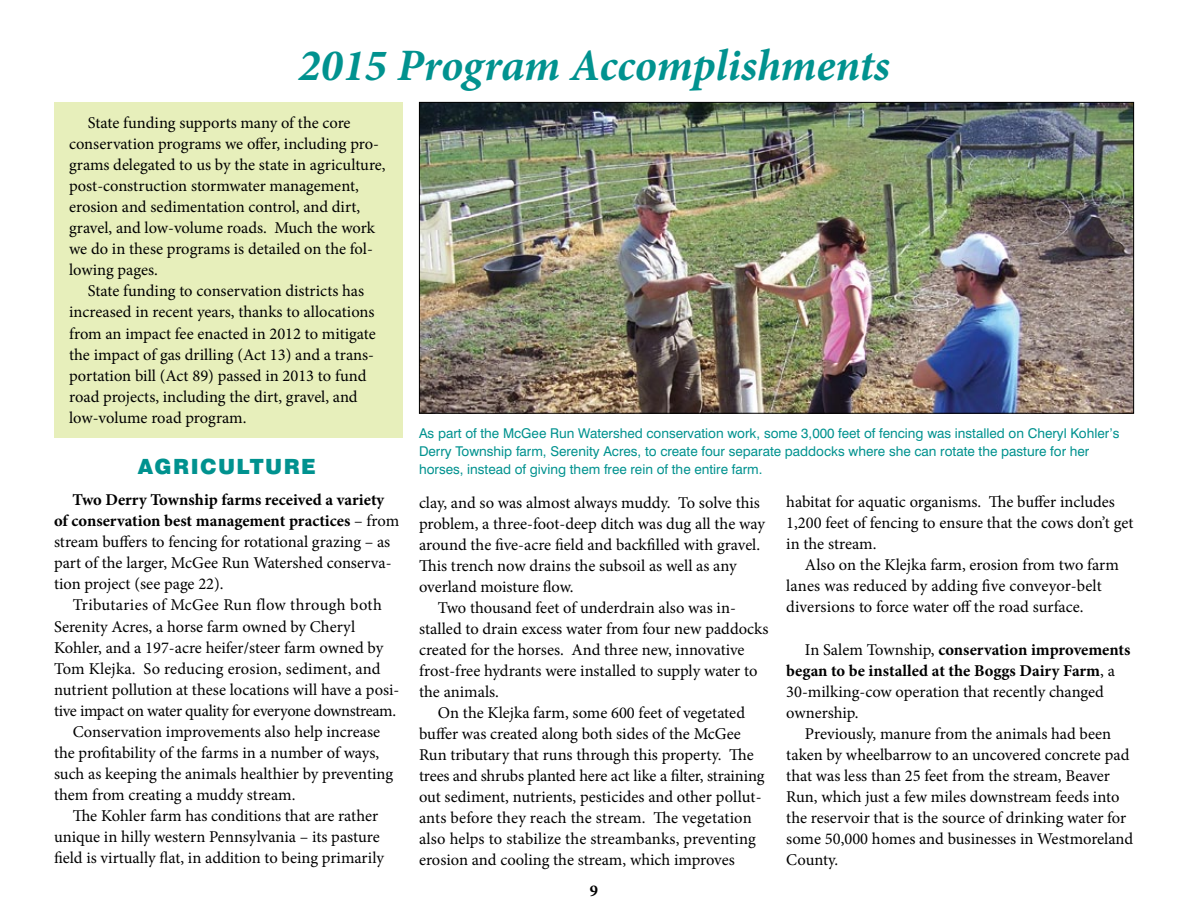
<style>
.page{position:relative;width:1188px;height:918px;background:#fff}
.page>*{position:absolute;margin:0;border:0;box-sizing:border-box;transform-origin:0 0}
.t1{font:italic 700 45px "Minion Pro";letter-spacing:-.005em;color:#00928f}
.t2{font:900 21px "Swiss 721 BT";letter-spacing:.07em;color:#00928f}
.t3{font:16.5px/21px "Minion Pro";color:#000}
.t4{font:16.5px "Minion Pro";letter-spacing:-.025em;color:#000}
.t5{font:16.5px "Minion Pro";letter-spacing:.02em;color:#000}
.t6{font:700 16.5px "Minion Pro";color:#000}
.t7{font:13.5px/18px "Swiss 721 BT";color:#00928f}
.s1{font-weight:700}
</style>
<div class="page">
<div style="left:54px;top:102px;width:349px;height:335px;background:#e7efbb"></div>
<img style="left:421px;top:104px;width:711px;height:308px">
<h1 class="t1" style="left:298px;top:34px;width:593px">2015 Program Accomplishments</h1>
<p class="t3" style="left:69px;top:113px;width:318px;text-indent:19px">State funding supports many of the core conservation programs we offer, including pro&shy;grams delegated to us by the state in agriculture, post-construction stormwater management, erosion and sedimentation control, and dirt, gravel, and low-volume roads. Much the work we do in these programs is detailed on the fol&shy;lowing pages.</p>
<p class="t3" style="left:69px;top:281px;width:308px;text-indent:19px">State funding to conservation districts has increased in recent years, thanks to allocations from an impact fee enacted in 2012 to mitigate the impact of gas drilling (Act 13) and a trans&shy;portation bill (Act 89) passed in 2013 to fund road projects, including the dirt, gravel, and low-volume road program.</p>
<p class="t2" style="left:138px;top:454px;width:180px">AGRICULTURE</p>
<p class="t3" style="left:54px;top:490px;width:347px;text-indent:19px"><span class="s1">Two Derry Township farms received a variety of conservation best management practices</span> – from stream buffers to fencing for rotational grazing – as part of the larger, McGee Run Watershed conserva&shy;tion project (see page 22).</p>
<p class="t5" style="left:73px;top:594px;width:311px">Tributaries of McGee Run flow through both</p>
<p class="t3" style="left:54px;top:616px;width:303px">Serenity Acres, a horse farm owned by Cheryl</p>
<p class="t3" style="left:54px;top:637px;width:331px">Kohler, and a 197-acre heifer/steer farm owned by</p>
<p class="t3" style="left:54px;top:658px;width:328px">Tom Klejka. So reducing erosion, sediment, and</p>
<p class="t3" style="left:54px;top:679px;width:347px">nutrient pollution at these locations will have a posi-</p>
<p class="t4" style="left:54px;top:699px;width:344px">tive impact on water quality for everyone downstream.</p>
<p class="t3" style="left:73px;top:721px;width:309px">Conservation improvements also help increase</p>
<p class="t3" style="left:54px;top:742px;width:327px">the profitability of the farms in a number of ways,</p>
<p class="t3" style="left:54px;top:763px;width:341px">such as keeping the animals healthier by preventing</p>
<p class="t3" style="left:54px;top:784px;width:243px">them from creating a muddy stream.</p>
<p class="t3" style="left:73px;top:805px;width:307px">The Kohler farm has conditions that are rather</p>
<p class="t3" style="left:54px;top:826px;width:327px">unique in hilly western Pennsylvania – its pasture</p>
<p class="t3" style="left:54px;top:847px;width:331px">field is virtually flat, in addition to being primarily</p>
<p class="t7" style="left:419px;top:424px;width:702px">As part of the McGee Run Watershed conservation work, some 3,000 feet of fencing was installed on Cheryl Kohler’s<br>Derry Township farm, Serenity Acres, to create four separate paddocks where she can rotate the pasture for her horses, instead of giving them free rein of the entire farm.</p>
<p class="t3" style="left:419px;top:492px;width:343px">clay, and so was almost always muddy. To solve this</p>
<p class="t3" style="left:419px;top:513px;width:347px">problem, a three-foot-deep ditch was dug all the way</p>
<p class="t3" style="left:419px;top:534px;width:343px">around the five-acre field and backfilled with gravel.</p>
<p class="t3" style="left:419px;top:555px;width:319px">This trench now drains the subsoil as well as any</p>
<p class="t3" style="left:419px;top:576px;width:156px">overland moisture flow.</p>
<p class="t3" style="left:438px;top:597px;width:300px">Two thousand feet of underdrain also was in-</p>
<p class="t3" style="left:419px;top:618px;width:351px">stalled to drain excess water from four new paddocks</p>
<p class="t3" style="left:419px;top:639px;width:327px">created for the horses. And three new, innovative</p>
<p class="t3" style="left:419px;top:660px;width:340px">frost-free hydrants were installed to supply water to</p>
<p class="t3" style="left:419px;top:681px;width:81px">the animals.</p>
<p class="t3" style="left:438px;top:702px;width:309px">On the Klejka farm, some 600 feet of vegetated</p>
<p class="t3" style="left:419px;top:723px;width:323px">buffer was created along both sides of the McGee</p>
<p class="t3" style="left:419px;top:744px;width:336px">Run tributary that runs through this property. The</p>
<p class="t3" style="left:419px;top:765px;width:347px">trees and shrubs planted here act like a filter, straining</p>
<p class="t3" style="left:419px;top:786px;width:344px">out sediment, nutrients, pesticides and other pollut-</p>
<p class="t3" style="left:419px;top:807px;width:334px">ants before they reach the stream. The vegetation</p>
<p class="t3" style="left:419px;top:828px;width:338px">also helps to stabilize the streambanks, preventing</p>
<p class="t3" style="left:419px;top:849px;width:317px">erosion and cooling the stream, which improves</p>
<p class="t6" style="left:590px;top:879px;width:10px">9</p>
<p class="t3" style="left:786px;top:491px;width:349px">habitat for aquatic organisms. The buffer includes<br>1,200 feet of fencing to ensure that the cows don’t get in the stream.</p>
<p class="t3" style="left:786px;top:554px;width:334px;text-indent:19px">Also on the Klejka farm, erosion from two farm lanes was reduced by adding five conveyor-belt diversions to force water off the road surface.</p>
<p class="t3" style="left:786px;top:639px;width:346px;text-indent:19px">In Salem Township, <span class="s1">conservation improvements began to be installed at the Boggs Dairy Farm</span>, a 30-milking-cow operation that recently changed ownership.</p>
<p class="t3" style="left:786px;top:723px;width:349px;text-indent:19px">Previously, manure from the animals had been taken by wheelbarrow to an uncovered concrete pad that was less than 25 feet from the stream, Beaver Run, which just a few miles downstream feeds into the reservoir that is the source of drinking water for some 50,000 homes and businesses in Westmoreland County.</p>
</div>
